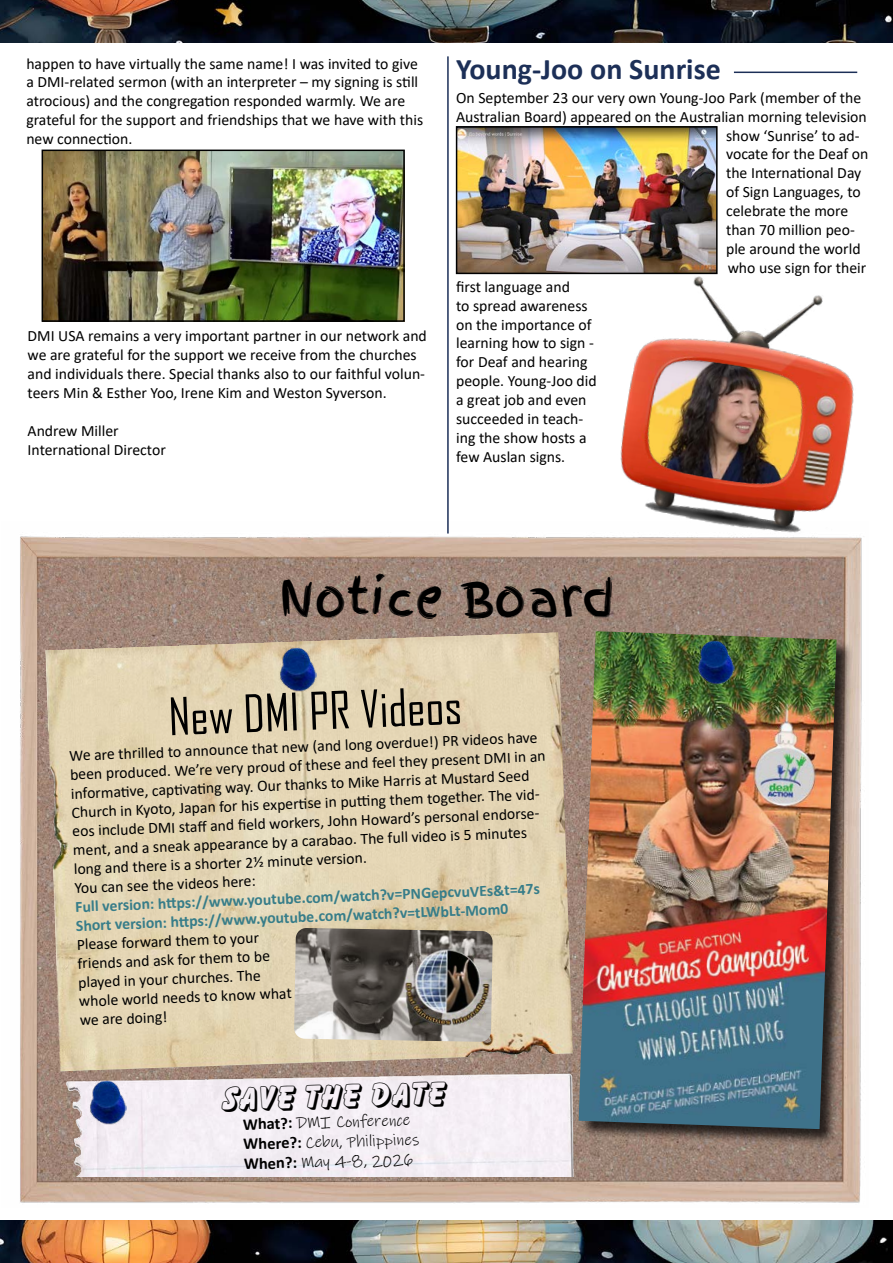
<style>
.page{position:relative;width:893px;height:1263px;background:#fff}
.page>*{position:absolute;margin:0;border:0;box-sizing:border-box;transform-origin:0 0}
.t1{font:49.5px "Agency FB";color:#000}
.t2{font:49.5px "Finger Paint";color:#000}
.t3{font:37.5px "Balloon Dro Sha D";color:#000}
.t4{font:700 30px "Calibri";color:#1c2f57}
.t5{font:16.5px/19.8px "Ink Free";color:#000}
.t6{font:15.75px/18.9px "Calibri";color:#000}
.t7{font:700 15.75px/18.9px "Calibri";color:#377d89}
.s1{font-family:"Calibri";font-weight:700}
</style>
<div class="page">
<img style="left:0;top:0;width:893px;height:43px">
<img style="left:0;top:1220px;width:892px;height:43px">
<img style="left:45px;top:153px;width:357px;height:166px">
<div style="left:42px;top:150px;width:363px;height:172px;border:2px solid #000"></div>
<hr style="left:734px;top:72px;width:123px;height:1px;background:#1c2f57">
<img style="left:459px;top:129px;width:256px;height:142px">
<div style="left:456px;top:126px;width:262px;height:148px;border:2px solid #000"></div>
<hr style="left:447px;top:56px;width:2px;height:477px;background:#1c2f57">
<img style="left:602px;top:261px;width:252px;height:261px">
<img style="left:20px;top:522px;width:842px;height:681px">
<div style="left:580px;top:632px;width:273px;height:514px;background:#000;opacity:.75"></div>
<img style="left:579px;top:631px;width:258px;height:498px">
<img style="left:697px;top:640px;width:38px;height:45px">
<img style="left:45px;top:632px;width:528px;height:439px">
<img style="left:278px;top:646px;width:38px;height:45px">
<img style="left:294px;top:928px;width:199px;height:114px">
<img style="left:51px;top:1069px;width:528px;height:107px">
<img style="left:89px;top:1080px;width:38px;height:45px">
<p class="t6" style="left:26px;top:53px;width:398px">happen to have virtually the same name! I was invited to give a DMI-related sermon (with an interpreter – my signing is still atrocious) and the congregation responded warmly. We are grateful for the support and friendships that we have with this new connection.</p>
<p class="t6" style="left:28px;top:326px;width:401px">DMI USA remains a very important partner in our network and we are grateful for the support we receive from the churches and individuals there. Special thanks also to our faithful volun&shy;teers Min &amp; Esther Yoo, Irene Kim and Weston Syverson.</p>
<p class="t6" style="left:28px;top:421px;width:140px">Andrew Miller<br>International Director</p>
<h3 class="t4" style="left:456px;top:48px;width:266px">Young-Joo on Sunrise</h3>
<p class="t6" style="left:456px;top:88px;width:407px">On September 23 our very own Young-Joo Park (member of the</p>
<p class="t6" style="left:456px;top:107px;width:412px">Australian Board) appeared on the Australian morning television</p>
<p class="t6" style="left:726px;top:125px;width:135px">show ‘Sunrise’ to ad-</p>
<p class="t6" style="left:726px;top:144px;width:144px">vocate for the Deaf on</p>
<p class="t6" style="left:726px;top:163px;width:137px">the International Day</p>
<p class="t6" style="left:726px;top:182px;width:136px">of Sign Languages, to</p>
<p class="t6" style="left:726px;top:201px;width:124px">celebrate the more</p>
<p class="t6" style="left:726px;top:220px;width:130px">than 70 million peo-</p>
<p class="t6" style="left:726px;top:239px;width:136px">ple around the world</p>
<p class="t6" style="left:728px;top:258px;width:140px">who use sign for their</p>
<p class="t6" style="left:456px;top:277px;width:115px">first language and</p>
<p class="t6" style="left:456px;top:296px;width:133px">to spread awareness</p>
<p class="t6" style="left:456px;top:314px;width:137px">on the importance of</p>
<p class="t6" style="left:456px;top:333px;width:139px">learning how to sign -</p>
<p class="t6" style="left:456px;top:352px;width:133px">for Deaf and hearing</p>
<p class="t6" style="left:456px;top:371px;width:142px">people. Young-Joo did</p>
<p class="t6" style="left:456px;top:390px;width:132px">a great job and even</p>
<p class="t6" style="left:456px;top:409px;width:129px">succeeded in teach-</p>
<p class="t6" style="left:456px;top:428px;width:132px">ing the show hosts a</p>
<p class="t6" style="left:456px;top:447px;width:111px">few Auslan signs.</p>
<h1 class="t2" style="left:279px;top:561px;width:336px">Notice Board</h1>
<h1 class="t1" style="left:168px;top:686px;width:295px;rotate:-2deg">New DMI PR Videos</h1>
<p class="t6" style="left:69px;top:745px;width:477px;rotate:-2deg">We are thrilled to announce that new (and long overdue!) PR videos have been produced. We’re very proud of these and feel they present DMI in an informati ve, capti vati ng way. Our thanks to Mike Harris at Mustard Seed Church in Kyoto, Japan for his experti se in putti ng them together. The vid&shy;eos include DMI staff and fi eld workers, John Howard’s personal endorse&shy;ment, and a sneak appearance by a carabao. The full video is 5 minutes long and there is a shorter 2½ minute version.<br>You can see the videos here:</p>
<p class="t7" style="left:75px;top:896px;width:466px;rotate:-2deg">Full version: htt ps://www.youtube.com/watch?v=PNGepcvuVEs&amp;t=47s<br>Short version: htt ps://www.youtube.com/watch?v=tLWbLt-Mom0</p>
<p class="t6" style="left:76px;top:934px;width:215px;rotate:-2deg">Please forward them to your friends and ask for them to be played in your churches. The whole world needs to know what we are doing!</p>
<h2 class="t3" style="left:223px;top:1077px;width:225px;rotate:-1deg">Save the Date</h2>
<p class="t5" style="left:243px;top:1113px;width:178px;rotate:-1deg"><span class="s1">What?:</span> DMI Conference<br><span class="s1">Where?:</span> Cebu, Philippines<br><span class="s1">When?:</span> May 4-8, 2026</p>
</div>
